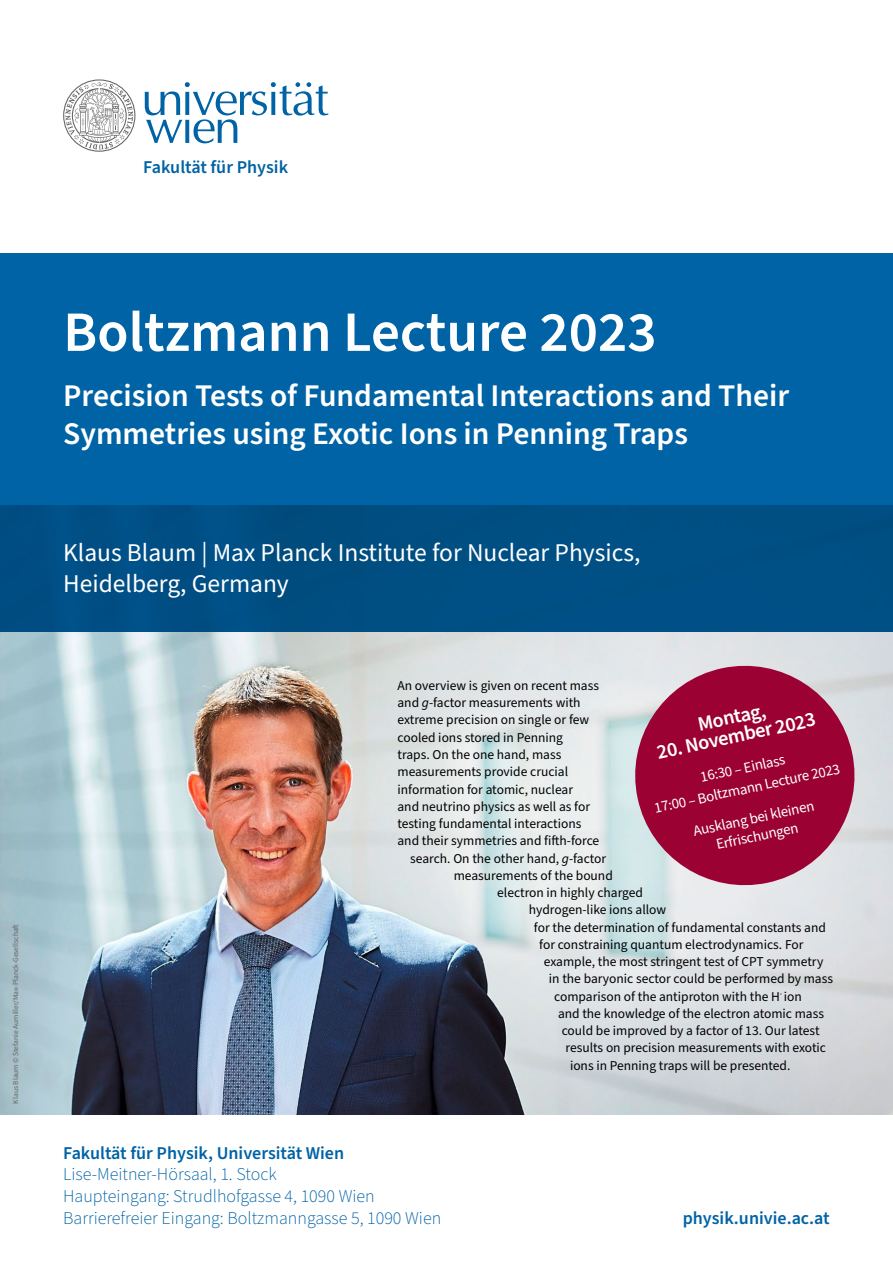
<style>
.page{position:relative;width:893px;height:1263px;background:#fff}
.page>*{position:absolute;margin:0;border:0;box-sizing:border-box;transform-origin:0 0}
.t1{font:600 57px "Source Sans Pro";color:#fff}
.t2{font:600 31.5px/37.8px "Source Sans Pro";color:#fff}
.t3{font:25.5px/30.6px "Source Sans Pro";color:#fff}
.t4{font:600 20.4px "Source Sans Pro";color:#fff}
.t5{font:300 18px/21.6px "Source Sans Pro";color:#0063a5}
.t6{font:600 18px "Source Sans Pro";color:#0063a5}
.t7{font:15px/20.6px "Source Sans Pro";color:#fff;text-align:center}
.t8{font:13.5px "Source Sans Pro";color:#000}
.t9{font:7.5px "Source Sans Pro";color:#656765}
.s1{font-style:italic}
</style>
<div class="page">
<img style="left:0;top:631px;width:893px;height:483px">
<div style="left:0;top:253px;width:893px;height:378px;background:#0063a5"></div>
<svg style="left:63px;top:79px;width:72px;height:73px"></svg>
<svg style="left:145px;top:82px;width:183px;height:61px"></svg>
<div style="left:0;top:505px;width:893px;height:126px;background:#004f84"></div>
<svg style="left:625px;top:656px;width:240px;height:239px;background:#b14e6f"></svg>
<h3 class="t6" style="left:143px;top:155px;width:146px">Fakultät für Physik</h3>
<p class="t9" style="left:11px;top:1103px;width:181px;rotate:-90deg">Klaus Blaum © Stefanie Aumiller/Max-Planck-Gesellschaft</p>
<h1 class="t1" style="left:63px;top:294px;width:595px">Boltzmann Lecture 2023</h1>
<h2 class="t2" style="left:63px;top:378px;width:728px">Precision Tests of Fundamental Interactions and Their<br>Symmetries using Exotic Ions in Penning Traps</h2>
<h3 class="t3" style="left:63px;top:538px;width:579px">Klaus Blaum | Max Planck Institute for Nuclear Physics,<br>Heidelberg, Germany</h3>
<p class="t8" style="left:397px;top:676px;width:203px">An overview is given on recent mass</p>
<p class="t8" style="left:397px;top:694px;width:185px">and <span class="s1">g</span>-factor measurements with</p>
<p class="t8" style="left:397px;top:711px;width:193px">extreme precision on single or few</p>
<p class="t8" style="left:397px;top:728px;width:167px">cooled ions stored in Penning</p>
<p class="t8" style="left:397px;top:745px;width:165px">traps. On the one hand, mass</p>
<p class="t8" style="left:397px;top:763px;width:172px">measurements provide crucial</p>
<p class="t8" style="left:397px;top:780px;width:177px">information for atomic, nuclear</p>
<p class="t8" style="left:397px;top:797px;width:194px">and neutrino physics as well as for</p>
<p class="t8" style="left:397px;top:814px;width:186px">testing fundamental interactions</p>
<p class="t8" style="left:397px;top:832px;width:203px">and their symmetries and fifth-force</p>
<p class="t8" style="left:410px;top:849px;width:197px">search. On the other hand, <span class="s1">g</span>-factor</p>
<p class="t8" style="left:454px;top:866px;width:161px">measurements of the bound</p>
<p class="t8" style="left:497px;top:883px;width:147px">electron in highly charged</p>
<p class="t8" style="left:529px;top:901px;width:139px">hydrogen-like ions allow</p>
<p class="t8" style="left:534px;top:918px;width:293px">for the determination of fundamental constants and</p>
<p class="t8" style="left:539px;top:935px;width:266px">for constraining quantum electrodynamics. For</p>
<p class="t8" style="left:544px;top:952px;width:281px">example, the most stringent test of CPT symmetry</p>
<p class="t8" style="left:549px;top:970px;width:286px">in the baryonic sector could be performed by mass</p>
<p class="t8" style="left:554px;top:987px;width:249px">comparison of the antiproton with the H<sup>-</sup> ion</p>
<p class="t8" style="left:558px;top:1004px;width:268px">and the knowledge of the electron atomic mass</p>
<p class="t8" style="left:562px;top:1021px;width:259px">could be improved by a factor of 13. Our latest</p>
<p class="t8" style="left:565px;top:1039px;width:262px">results on precision measurements with exotic</p>
<p class="t8" style="left:570px;top:1056px;width:222px">ions in Penning traps will be presented.</p>
<h3 class="t4" style="left:695px;top:711px;width:71px;rotate:-12deg">Montag,</h3>
<h3 class="t4" style="left:654px;top:739px;width:163px;rotate:-12deg">20. November 2023</h3>
<p class="t7" style="left:648px;top:778px;width:191px;rotate:-12deg">16:30 – Einlass<br>17:00 – Boltzmann Lecture 2023</p>
<p class="t7" style="left:692px;top:822px;width:125px;line-height:18px;rotate:-12deg">Ausklang bei kleinen<br>Erfrischungen</p>
<h3 class="t6" style="left:63px;top:1141px;width:283px">Fakultät für Physik, Universität Wien</h3>
<h3 class="t5" style="left:63px;top:1164px;width:380px">Lise-Meitner-Hörsaal, 1. Stock<br>Haupteingang: Strudlhofgasse 4, 1090 Wien<br>Barrierefreier Eingang: Boltzmanngasse 5, 1090 Wien</h3>
<h3 class="t6" style="left:683px;top:1206px;width:149px">physik.univie.ac.at</h3>
</div>
